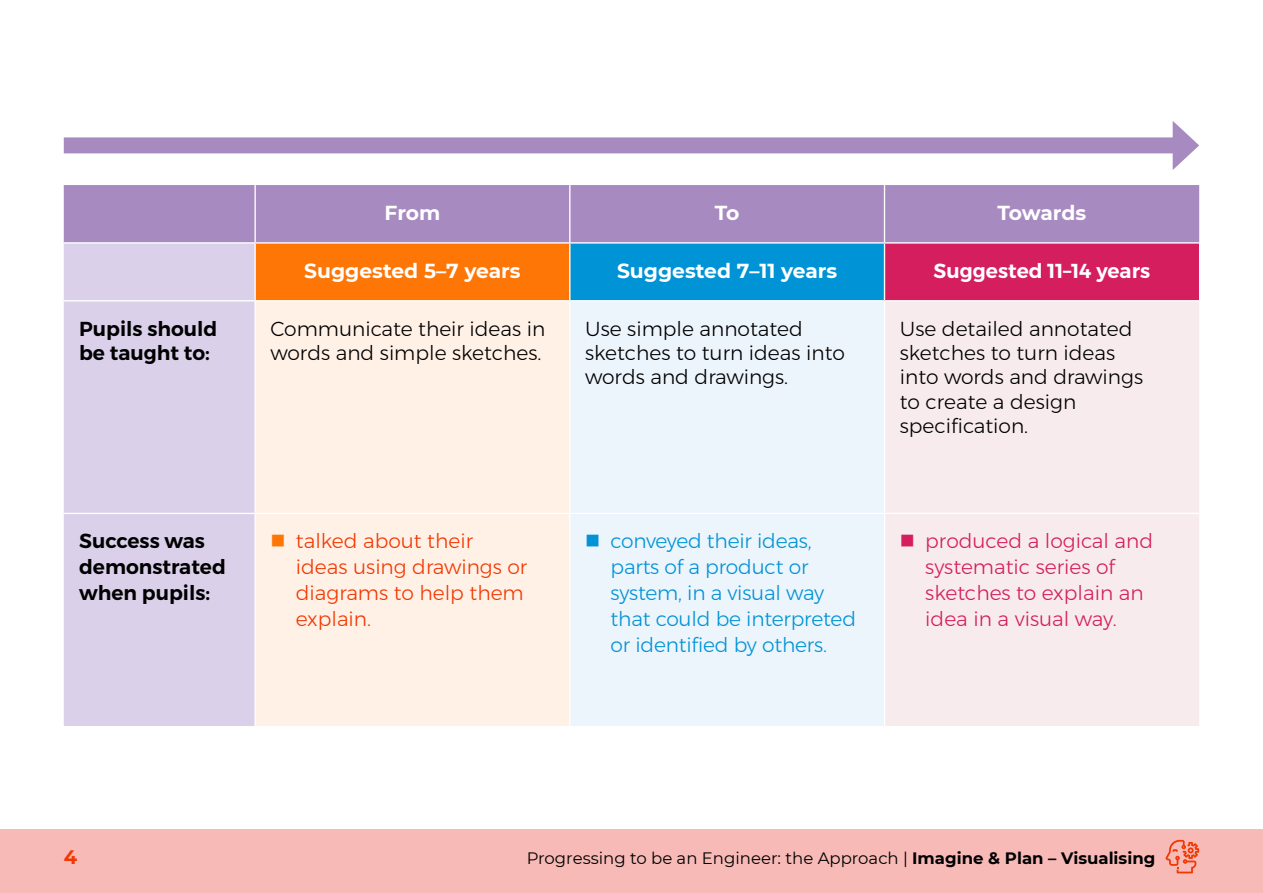
<style>
.page{position:relative;width:1263px;height:893px;background:#fff}
.page>*{position:absolute;margin:0;border:0;box-sizing:border-box;transform-origin:0 0}
.t1{font:300 20.25px/24.3px "Montserrat";color:#000}
.t2{font:300 20.25px/26px "Montserrat";letter-spacing:-.01em;color:#0093d6}
.t3{font:300 20.25px/26px "Montserrat";color:#d51e5d}
.t4{font:300 20.25px/26px "Montserrat";color:#f23802}
.t5{font:600 20.25px/26px "Montserrat";color:#000}
.t6{font:700 20.25px "Montserrat";color:#fff}
.t7{font:600 20.25px "Montserrat";color:#fff}
.t8{font:700 19.5px "Montserrat";color:#f23802}
.t9{font:16.5px "Montserrat";color:#000}
.s1{color:#fe7605}
.s2{font-weight:700}
</style>
<div class="page">
<div style="left:0;top:829px;width:1263px;height:64px;background:#f7bab7"></div>
<div style="left:64px;top:185px;width:1135px;height:57px;background:#a78ac0"></div>
<div style="left:64px;top:244px;width:190px;height:482px;background:#dbd0e9"></div>
<div style="left:255px;top:243px;width:315px;height:58px;background:#fe7605"></div>
<div style="left:570px;top:243px;width:314px;height:58px;background:#0093d6"></div>
<div style="left:884px;top:243px;width:315px;height:58px;background:#d51e5d"></div>
<div style="left:256px;top:301px;width:313px;height:425px;background:#fff1e6"></div>
<div style="left:570px;top:301px;width:314px;height:425px;background:#ecf4fc"></div>
<div style="left:885px;top:301px;width:314px;height:425px;background:#f7ebed"></div>
<hr style="left:254px;top:185px;width:2px;height:57px;background:#fff">
<hr style="left:569px;top:185px;width:1px;height:57px;background:#fff">
<hr style="left:255px;top:242px;width:315px;height:2px;background:#fff">
<hr style="left:884px;top:185px;width:1px;height:57px;background:#fff">
<hr style="left:570px;top:242px;width:314px;height:2px;background:#fff">
<hr style="left:884px;top:242px;width:315px;height:2px;background:#fff">
<hr style="left:254px;top:244px;width:2px;height:56px;background:#fff">
<hr style="left:64px;top:300px;width:191px;height:1px;background:#fff">
<hr style="left:569px;top:244px;width:1px;height:56px;background:#fff">
<hr style="left:255px;top:300px;width:315px;height:1px;background:#fff">
<hr style="left:884px;top:244px;width:1px;height:56px;background:#fff">
<hr style="left:570px;top:300px;width:314px;height:1px;background:#fff">
<hr style="left:884px;top:300px;width:315px;height:1px;background:#fff">
<hr style="left:64px;top:513px;width:191px;height:1px;background:#fff">
<hr style="left:255px;top:513px;width:315px;height:1px;background:#fff">
<hr style="left:570px;top:513px;width:314px;height:1px;background:#fff">
<hr style="left:884px;top:513px;width:315px;height:1px;background:#fff">
<div style="left:64px;top:137px;width:1119px;height:16px;background:#a78ac0"></div>
<svg style="left:1173px;top:121px;width:26px;height:49px"></svg>
<svg style="left:1165px;top:840px;width:34px;height:33px"></svg>
<p class="t6" style="left:385px;top:198px;width:57px">From</p>
<p class="t6" style="left:715px;top:198px;width:26px">To</p>
<p class="t6" style="left:997px;top:198px;width:90px">Towards</p>
<p class="t6" style="left:304px;top:256px;width:218px">Suggested 5–7 years</p>
<p class="t6" style="left:617px;top:256px;width:222px">Suggested 7–11 years</p>
<p class="t7" style="left:933px;top:255px;width:218px">Suggested 11–14 years</p>
<p class="t5" style="left:79px;top:316px;width:140px;line-height:24.3px">Pupils should be taught to:</p>
<p class="t1" style="left:270px;top:316px;width:276px">Communicate their ideas in words and simple sketches.</p>
<p class="t1" style="left:585px;top:316px;width:261px">Use simple annotated sketches to turn ideas into words and drawings.</p>
<p class="t1" style="left:900px;top:316px;width:245px">Use detailed annotated sketches to turn ideas into words and drawings to create a design specification.</p>
<p class="t5" style="left:79px;top:528px;width:148px">Success was demonstrated when pupils:</p>
<p class="t4" style="left:296px;top:528px;width:233px;text-indent:-25px"><span class="s1">■</span> talked about their ideas using drawings or diagrams to help them explain.</p>
<p class="t2" style="left:611px;top:528px;width:247px;text-indent:-25px">■ conveyed their ideas, parts of a product or system, in a visual way that could be interpreted or identified by others.</p>
<p class="t3" style="left:925px;top:528px;width:229px;text-indent:-25px">■ produced a logical and systematic series of sketches to explain an idea in a visual way.</p>
<p class="t8" style="left:64px;top:842px;width:15px">4</p>
<p class="t9" style="left:527px;top:846px;width:630px">Progressing to be an Engineer: the Approach | <span class="s2">Imagine &amp; Plan – Visualising</span></p>
</div>
